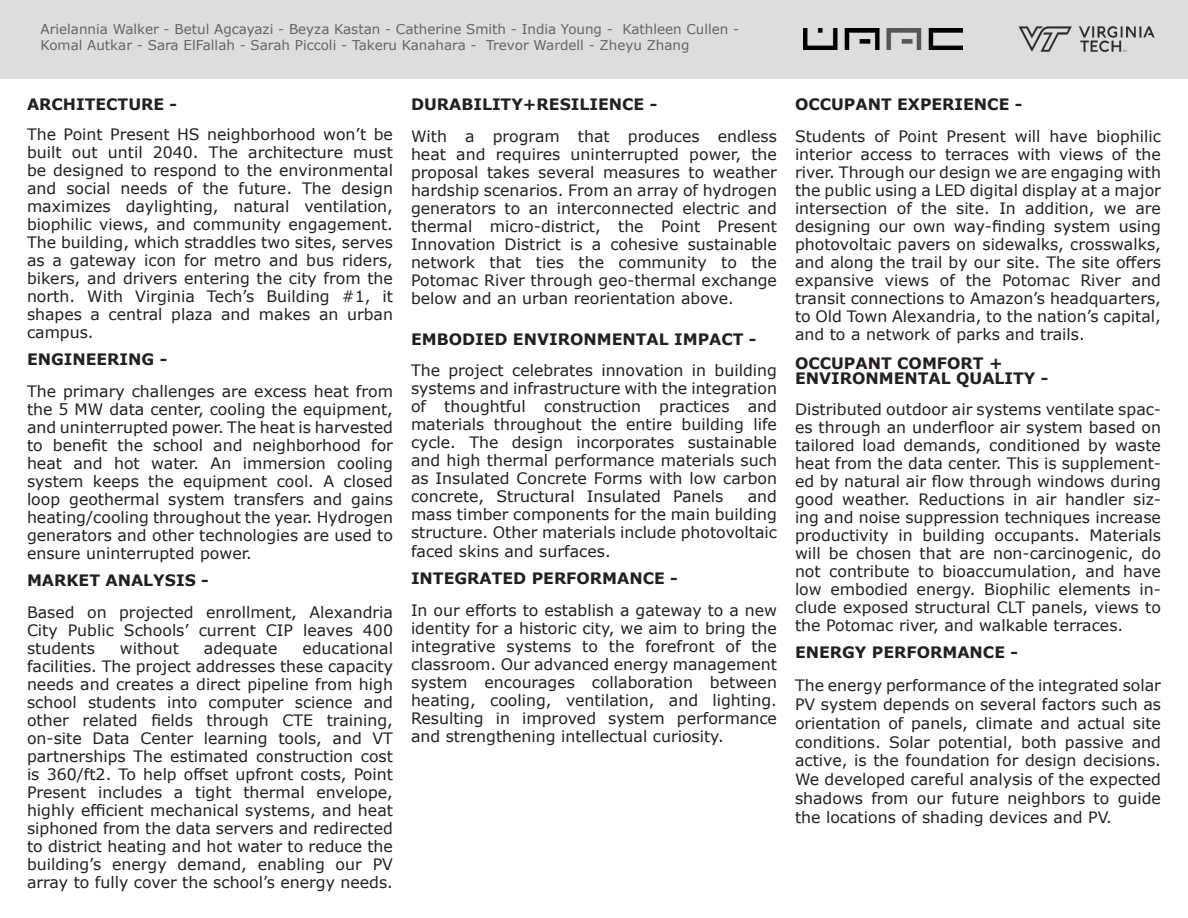
<style>
.page{position:relative;width:1188px;height:918px;background:#fff}
.page>*{position:absolute;margin:0;border:0;box-sizing:border-box;transform-origin:0 0}
.t1{font:15.75px/18px "Verdana";color:#231f20;text-align:justify}
.t2{font:700 15.75px "Verdana";color:#231f20}
.t3{font:13.5px/16.2px "Verdana";color:#636366}
</style>
<div class="page">
<div style="left:0;top:0;width:1188px;height:78px;background:#dcdddf"></div>
<img style="left:803px;top:29px;width:160px;height:20px">
<img style="left:1019px;top:26px;width:136px;height:26px">
<p class="t3" style="left:40px;top:21px;width:700px">Arielannia Walker - Betul Agcayazi - Beyza Kastan - Catherine Smith - India Young - Kathleen Cullen -<br>Komal Autkar - Sara ElFallah - Sarah Piccoli - Takeru Kanahara - Trevor Wardell - Zheyu Zhang</p>
<p class="t2" style="left:27px;top:93px;width:152px">ARCHITECTURE -</p>
<p class="t1" style="left:27px;top:125px;width:368px">The Point Present HS neighborhood won’t be built out until 2040. The architecture must be designed to respond to the environmental and social needs of the future. The design maximizes daylighting, natural ventilation, biophilic views, and community engagement.<br>The building, which straddles two sites, serves as a gateway icon for metro and bus riders, bikers, and drivers entering the city from the north. With Virginia Tech’s Building #1, it shapes a central plaza and makes an urban campus.</p>
<p class="t2" style="left:27px;top:348px;width:142px">ENGINEERING -</p>
<p class="t1" style="left:27px;top:382px;width:368px">The primary challenges are excess heat from the 5 MW data center, cooling the equipment, and uninterrupted power. The heat is harvested to benefit the school and neighborhood for heat and hot water. An immersion cooling system keeps the equipment cool. A closed loop geothermal system transfers and gains heating/cooling throughout the year. Hydrogen generators and other technologies are used to ensure uninterrupted power.</p>
<p class="t2" style="left:27px;top:570px;width:183px">MARKET ANALYSIS -</p>
<p class="t1" style="left:27px;top:603px;width:368px">Based on projected enrollment, Alexandria City Public Schools’ current CIP leaves 400 students</p>
<p class="t1" style="left:27px;top:639px;width:368px;text-indent:275px">educational facilities. The project addresses these capacity needs and creates a direct pipeline from high school students into computer science and other related fields through CTE training, on-site Data Center learning tools, and VT partnerships The estimated construction cost is 360/ft2. To help offset upfront costs, Point Present includes a tight thermal envelope, highly efficient mechanical systems, and heat siphoned from the data servers and redirected to district heating and hot water to reduce the building’s energy demand, enabling our PV array to fully cover the school’s energy needs.</p>
<p class="t1" style="left:120px;top:639px;width:61px">without</p>
<p class="t1" style="left:204px;top:639px;width:75px">adequate</p>
<p class="t2" style="left:411px;top:93px;width:248px">DURABILITY+RESILIENCE -</p>
<p class="t1" style="left:411px;top:127px;width:368px">With a program that produces endless heat and requires uninterrupted power, the proposal takes several measures to weather hardship scenarios. From an array of hydrogen generators to an interconnected electric and thermal micro-district, the Point Present Innovation District is a cohesive sustainable network that ties the community to the Potomac River through geo-thermal exchange below and an urban reorientation above.</p>
<p class="t2" style="left:411px;top:328px;width:347px">EMBODIED ENVIRONMENTAL IMPACT -</p>
<p class="t1" style="left:411px;top:362px;width:368px">The project celebrates innovation in building systems and infrastructure with the integration of thoughtful construction practices and materials throughout the entire building life cycle. The design incorporates sustainable and high thermal performance materials such as Insulated Concrete Forms with low carbon concrete, Structural Insulated Panels</p>
<p class="t1" style="left:411px;top:487px;width:368px;text-indent:337px">and mass timber components for the main building structure. Other materials include photovoltaic faced skins and surfaces.</p>
<p class="t2" style="left:411px;top:567px;width:268px">INTEGRATED PERFORMANCE -</p>
<p class="t1" style="left:411px;top:601px;width:368px">In our efforts to establish a gateway to a new identity for a historic city, we aim to bring the integrative systems to the forefront of the classroom. Our advanced energy management system encourages collaboration between heating, cooling, ventilation, and lighting.<br>Resulting in improved system performance and strengthening intellectual curiosity.</p>
<p class="t2" style="left:795px;top:93px;width:229px">OCCUPANT EXPERIENCE -</p>
<p class="t1" style="left:795px;top:127px;width:368px">Students of Point Present will have biophilic interior access to terraces with views of the river. Through our design we are engaging with the public using a LED digital display at a major intersection of the site. In addition, we are designing our own way-finding system using photovoltaic pavers on sidewalks, crosswalks, and along the trail by our site. The site offers expansive views of the Potomac River and transit connections to Amazon’s headquarters, to Old Town Alexandria, to the nation’s capital, and to a network of parks and trails.</p>
<p class="t2" style="left:795px;top:352px;width:209px">OCCUPANT COMFORT +</p>
<p class="t2" style="left:795px;top:367px;width:255px">ENVIRONMENTAL QUALITY -</p>
<p class="t1" style="left:795px;top:401px;width:368px">Distributed outdoor air systems ventilate spac&shy;es through an underfloor air system based on tailored load demands, conditioned by waste heat from the data center. This is supplement&shy;ed by natural air flow through windows during good weather. Reductions in air handler siz&shy;ing and noise suppression techniques increase productivity in building occupants. Materials will be chosen that are non-carcinogenic, do not contribute to bioaccumulation, and have low embodied energy. Biophilic elements in&shy;clude exposed structural CLT panels, views to the Potomac river, and walkable terraces.</p>
<p class="t2" style="left:795px;top:642px;width:225px">ENERGY PERFORMANCE -</p>
<p class="t1" style="left:795px;top:675px;width:368px;line-height:18.9px">The energy performance of the integrated solar PV system depends on several factors such as orientation of panels, climate and actual site conditions. Solar potential, both passive and active, is the foundation for design decisions.<br>We developed careful analysis of the expected shadows from our future neighbors to guide the locations of shading devices and PV.</p>
</div>
